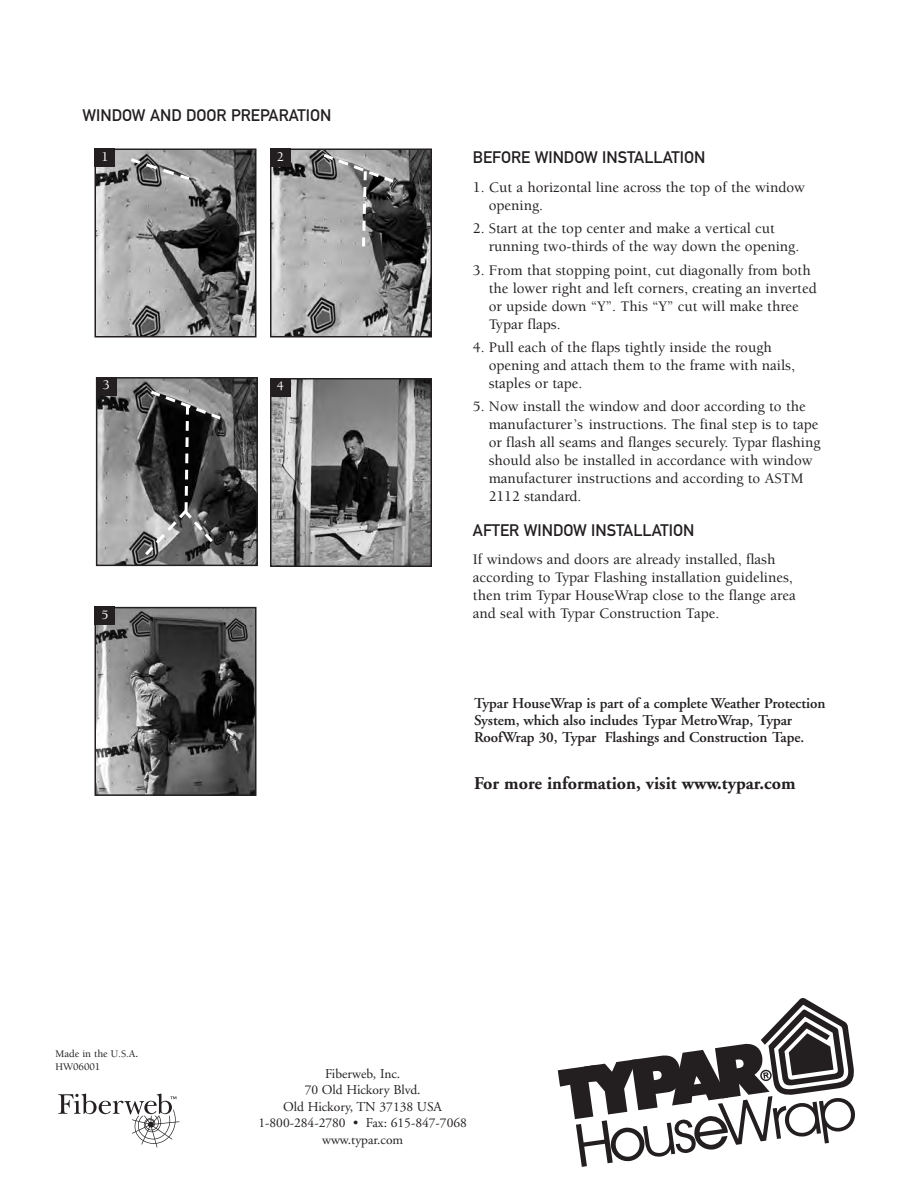
<style>
.page{position:relative;width:918px;height:1188px;background:#fff}
.page>*{position:absolute;margin:0;border:0;box-sizing:border-box;transform-origin:0 0}
.t1{font:700 18px "Adobe Garamond";color:#231f20}
.t2{font:16.5px "DIN Mittelschrift";color:#231f20}
.t3{font:500 15px/18px "Berkeley";color:#231f20}
.t4{font:600 15px/17.2px "Adobe Garamond";letter-spacing:-.005em;color:#231f20}
.t5{font:13.5px/16.5px "Adobe Garamond";color:#231f20;text-align:center}
.t6{font:500 13.5px "Berkeley";color:#fff}
.t7{font:500 10.5px/12.6px "Berkeley";color:#231f20}
.s1{font-family:"Helvetica";font-weight:400}
</style>
<div class="page">
<img style="left:273px;top:381px;width:156px;height:183px">
<div style="left:270px;top:378px;width:162px;height:189px;border:2px solid #231f20"></div>
<img style="left:97px;top:610px;width:156px;height:183px">
<div style="left:94px;top:607px;width:162px;height:189px;border:2px solid #231f20"></div>
<img style="left:273px;top:151px;width:156px;height:184px">
<div style="left:270px;top:148px;width:162px;height:190px;border:2px solid #231f20"></div>
<img style="left:97px;top:151px;width:156px;height:184px">
<div style="left:94px;top:148px;width:162px;height:190px;border:2px solid #231f20"></div>
<div style="left:94px;top:148px;width:21px;height:19px;background:#231f20"></div>
<div style="left:270px;top:148px;width:21px;height:19px;background:#231f20"></div>
<div style="left:270px;top:378px;width:21px;height:18px;background:#231f20"></div>
<div style="left:94px;top:607px;width:21px;height:18px;background:#231f20"></div>
<img style="left:99px;top:380px;width:156px;height:183px">
<div style="left:96px;top:377px;width:162px;height:189px;border:2px solid #231f20"></div>
<svg style="left:127px;top:156px;width:66px;height:26px;background:#919191"></svg>
<svg style="left:320px;top:151px;width:77px;height:95px;background:#868686"></svg>
<svg style="left:142px;top:388px;width:82px;height:170px;background:#4b4b4b"></svg>
<div style="left:96px;top:377px;width:21px;height:18px;background:#231f20"></div>
<svg style="left:58px;top:1094px;width:121px;height:54px"></svg>
<svg style="left:558px;top:998px;width:297px;height:169px"></svg>
<p class="t2" style="left:82px;top:109px;width:250px">WINDOW AND DOOR PREPARATION</p>
<p class="t6" style="left:277px;top:151px;width:9px">2</p>
<p class="t6" style="left:101px;top:151px;width:9px">1</p>
<p class="t2" style="left:473px;top:151px;width:234px">BEFORE WINDOW INSTALLATION</p>
<p class="t3" style="left:489px;top:180px;width:318px;text-indent:-16px">1. Cut a horizontal line across the top of the window opening.</p>
<p class="t3" style="left:489px;top:221px;width:312px;text-indent:-16px">2. Start at the top center and make a vertical cut running two-thirds of the way down the opening.</p>
<p class="t3" style="left:489px;top:262px;width:330px;text-indent:-16px">3. From that stopping point, cut diagonally from both the lower right and left corners, creating an inverted or upside down “Y”. This “Y” cut will make three Typar flaps.</p>
<p class="t3" style="left:489px;top:340px;width:308px;text-indent:-16px">4. Pull each of the flaps tightly inside the rough opening and attach them to the frame with nails, staples or tape.</p>
<p class="t3" style="left:489px;top:399px;width:333px;text-indent:-16px">5. Now install the window and door according to the manufacturer’s instructions. The final step is to tape or flash all seams and flanges securely. Typar flashing should also be installed in accordance with window manufacturer instructions and according to ASTM 2112 standard.</p>
<p class="t2" style="left:473px;top:524px;width:223px">AFTER WINDOW INSTALLATION</p>
<p class="t3" style="left:473px;top:552px;width:324px">If windows and doors are already installed, flash according to Typar Flashing installation guidelines, then trim Typar HouseWrap close to the flange area and seal with Typar Construction Tape.</p>
<p class="t6" style="left:103px;top:380px;width:9px">3</p>
<p class="t6" style="left:277px;top:381px;width:9px">4</p>
<p class="t6" style="left:101px;top:609px;width:9px">5</p>
<p class="t7" style="left:56px;top:1049px;width:84px">Made in the U.S.A<span class="s1">.<br></span>HW06001</p>
<p class="t4" style="left:474px;top:696px;width:353px">Typar HouseWrap is part of a complete Weather Protection<br>System, which also includes Typar MetroWrap, Typar<br>RoofWrap 30, Typar Flashings and Construction Tape.</p>
<p class="t1" style="left:474px;top:776px;width:323px">For more information, visit www.typar.com</p>
<p class="t5" style="left:258px;top:1066px;width:210px">Fiberweb, Inc.<br>70 Old Hickory Blvd.<br>Old Hickory, TN 37138 USA<br>1-800-284-2780 • Fax: 615-847-7068 www.typar.com</p>
</div>
